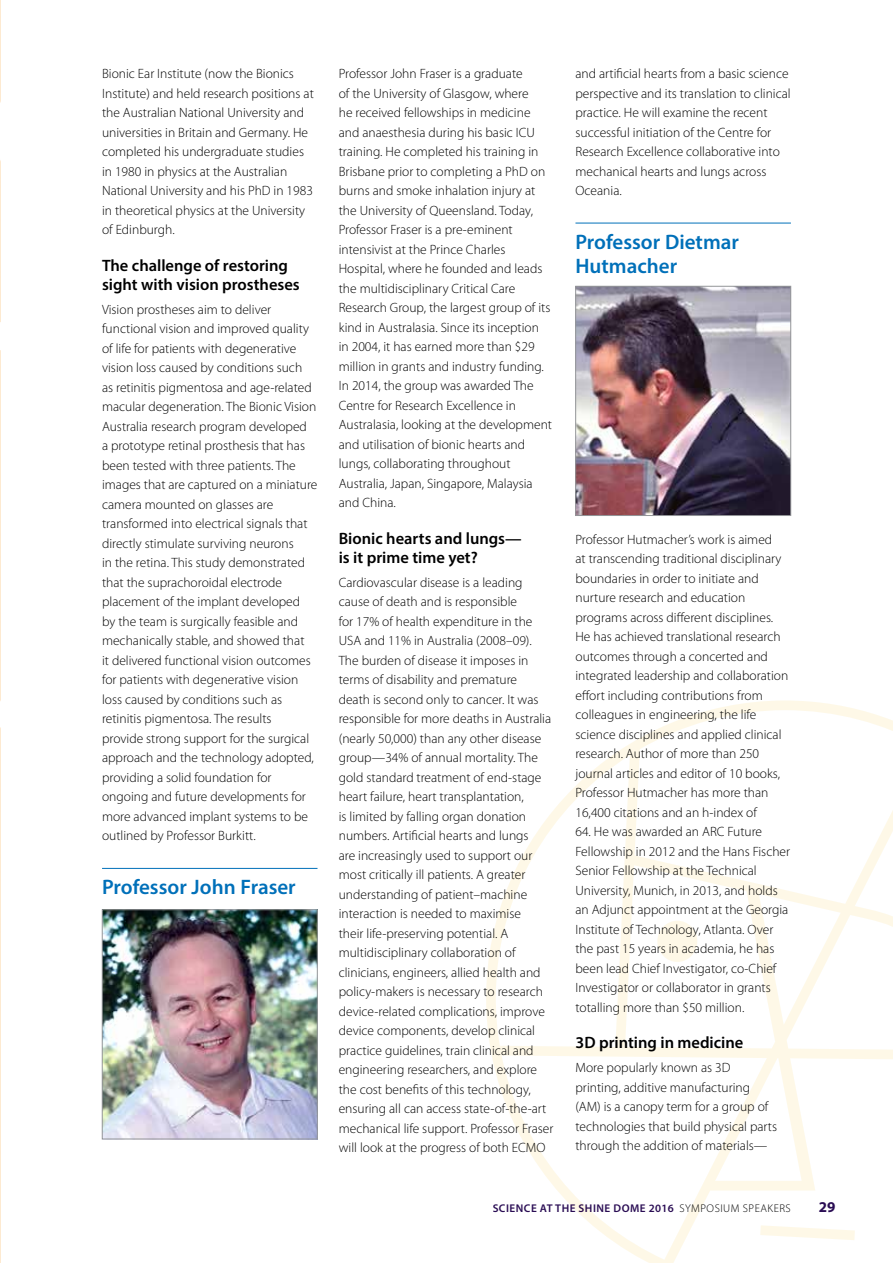
<style>
.page{position:relative;width:893px;height:1263px;background:#fff}
.page>*{position:absolute;margin:0;border:0;box-sizing:border-box;transform-origin:0 0}
.t1{font:600 21px/24px "Myriad Pro";color:#0070b9}
.t2{font:600 16.5px/19.5px "Myriad Pro";color:#000}
.t3{font:700 15px "Myriad Pro";color:#2a0d54}
.t4{font:300 13.5px/19.5px "Myriad Pro";color:#000}
.t5{font:600 11.25px "Myriad Pro";letter-spacing:.045em;color:#2a0d54}
.s1{font-weight:300;color:#000}
</style>
<div class="page">
<svg style="left:486px;top:700px;width:407px;height:563px"></svg>
<img style="left:0;top:0;width:1px;height:1263px">
<hr style="left:102px;top:868px;width:215px;height:1px;background:#0070b9">
<img style="left:104px;top:911px;width:211px;height:226px">
<div style="left:102px;top:909px;width:215px;height:230px;border:1px solid #939598"></div>
<hr style="left:575px;top:223px;width:216px;height:1px;background:#0070b9">
<img style="left:577px;top:288px;width:212px;height:226px">
<div style="left:575px;top:286px;width:216px;height:230px;border:1px solid #939598"></div>
<p class="t4" style="left:102px;top:64px;width:213px">Bionic Ear Institute (now the Bionics Institute) and held research positions at the Australian National University and universities in Britain and Germany. He completed his undergraduate studies in 1980 in physics at the Australian National University and his PhD in 1983 in theoretical physics at the University of Edinburgh.</p>
<p class="t2" style="left:102px;top:255px;width:199px">The challenge of restoring sight with vision prostheses</p>
<p class="t4" style="left:102px;top:300px;width:217px">Vision prostheses aim to deliver functional vision and improved quality of life for patients with degenerative vision loss caused by conditions such<br>as retinitis pigmentosa and age-related macular degeneration. The Bionic Vision Australia research program developed<br>a prototype retinal prosthesis that has been tested with three patients. The images that are captured on a miniature camera mounted on glasses are transformed into electrical signals that directly stimulate surviving neurons<br>in the retina. This study demonstrated that the suprachoroidal electrode placement of the implant developed<br>by the team is surgically feasible and mechanically stable, and showed that<br>it delivered functional vision outcomes for patients with degenerative vision loss caused by conditions such as retinitis pigmentosa. The results<br>provide strong support for the surgical approach and the technology adopted, providing a solid foundation for ongoing and future developments for more advanced implant systems to be outlined by Professor Burkitt.</p>
<h1 class="t1" style="left:102px;top:875px;width:195px">Professor John Fraser</h1>
<p class="t4" style="left:339px;top:64px;width:215px">Professor John Fraser is a graduate<br>of the University of Glasgow, where<br>he received fellowships in medicine and anaesthesia during his basic ICU training. He completed his training in Brisbane prior to completing a PhD on burns and smoke inhalation injury at the University of Queensland. Today, Professor Fraser is a pre-eminent intensivist at the Prince Charles Hospital, where he founded and leads the multidisciplinary Critical Care Research Group, the largest group of its kind in Australasia. Since its inception in 2004, it has earned more than $29 million in grants and industry funding.<br>In 2014, the group was awarded The Centre for Research Excellence in Australasia, looking at the development and utilisation of bionic hearts and lungs, collaborating throughout Australia, Japan, Singapore, Malaysia and China.</p>
<p class="t2" style="left:339px;top:528px;width:184px">Bionic hearts and lungs— is it prime time yet?</p>
<p class="t4" style="left:339px;top:573px;width:216px">Cardiovascular disease is a leading cause of death and is responsible<br>for 17% of health expenditure in the USA and 11% in Australia (2008–09).<br>The burden of disease it imposes in terms of disability and premature<br>death is second only to cancer. It was responsible for more deaths in Australia (nearly 50,000) than any other disease group—34% of annual mortality. The gold standard treatment of end-stage heart failure, heart transplantation,<br>is limited by falling organ donation numbers. Artificial hearts and lungs<br>are increasingly used to support our most critically ill patients. A greater understanding of patient–machine interaction is needed to maximise<br>their life-preserving potential. A multidisciplinary collaboration of clinicians, engineers, allied health and policy-makers is necessary to research device-related complications, improve device components, develop clinical practice guidelines, train clinical and engineering researchers, and explore the cost benefits of this technology, ensuring all can access state-of-the-art mechanical life support. Professor Fraser will look at the progress of both ECMO</p>
<p class="t4" style="left:575px;top:64px;width:217px">and artificial hearts from a basic science perspective and its translation to clinical practice. He will examine the recent successful initiation of the Centre for Research Excellence collaborative into mechanical hearts and lungs across Oceania.</p>
<h1 class="t1" style="left:575px;top:229px;width:165px">Professor Dietmar<br>Hutmacher</h1>
<p class="t4" style="left:575px;top:529px;width:214px">Professor Hutmacher’s work is aimed<br>at transcending traditional disciplinary boundaries in order to initiate and nurture research and education programs across different disciplines.<br>He has achieved translational research outcomes through a concerted and integrated leadership and collaboration effort including contributions from colleagues in engineering, the life science disciplines and applied clinical research. Author of more than 250 journal articles and editor of 10 books, Professor Hutmacher has more than 16,400 citations and an h-index of</p>
<p class="t4" style="left:575px;top:822px;width:216px">64. He was awarded an ARC Future Fellowship in 2012 and the Hans Fischer Senior Fellowship at the Technical University, Munich, in 2013, and holds an Adjunct appointment at the Georgia Institute of Technology, Atlanta. Over the past 15 years in academia, he has been lead Chief Investigator, co-Chief Investigator or collaborator in grants totalling more than $50 million.</p>
<p class="t2" style="left:575px;top:1032px;width:169px">3D printing in medicine</p>
<p class="t4" style="left:575px;top:1058px;width:203px">More popularly known as 3D printing, additive manufacturing (AM) is a canopy term for a group of technologies that build physical parts through the addition of materials—</p>
<p class="t5" style="left:493px;top:1201px;width:300px">SCIENCE AT THE SHINE DOME 2016 <span class="s1">SYMPOSIUM SPEAKERS</span></p>
<p class="t3" style="left:819px;top:1197px;width:18px">29</p>
</div>
